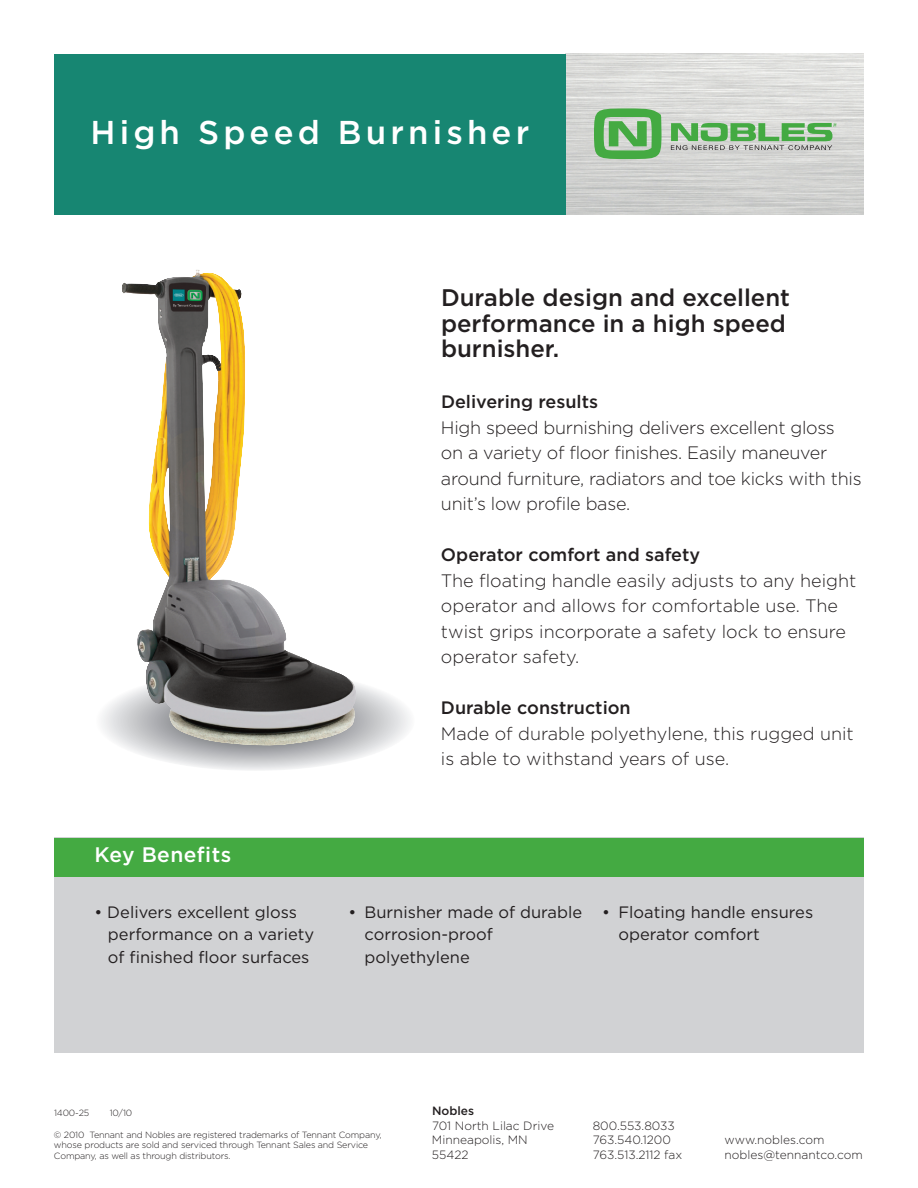
<style>
.page{position:relative;width:918px;height:1188px;background:#fff}
.page>*{position:absolute;margin:0;border:0;box-sizing:border-box;transform-origin:0 0}
.t1{font:500 33px "Gotham";letter-spacing:.125em;color:#fff}
.t2{font:500 24px/25.5px "Gotham";color:#231f20}
.t3{font:500 21px "Gotham";letter-spacing:.02em;color:#fff}
.t4{font:300 18px/25.5px "Gotham";letter-spacing:-.01em;color:#231f20}
.t5{font:500 18px "Gotham";color:#231f20}
.t6{font:16.5px/22.5px "Gotham";color:#231f20}
.t7{font:300 12px/14.4px "Gotham";color:#231f20}
.t8{font:500 12px "Gotham";color:#231f20}
.t9{font:300 9px/10.8px "Gotham";letter-spacing:-.015em;color:#231f20}
</style>
<div class="page">
<div style="left:54px;top:837px;width:810px;height:216px;background:#d1d2d4"></div>
<div style="left:54px;top:838px;width:810px;height:38px;background:#44aa42"></div>
<div style="left:54px;top:54px;width:512px;height:161px;background:#178672"></div>
<svg style="left:594px;top:108px;width:68px;height:51px;background:#73b871"></svg>
<svg style="left:671px;top:123px;width:166px;height:27px;background:#91bb8f"></svg>
<svg style="left:96px;top:670px;width:319px;height:101px"></svg>
<img style="left:121px;top:270px;width:236px;height:476px">
<h1 class="t1" style="left:91px;top:113px;width:440px">High Speed Burnisher</h1>
<p class="t3" style="left:94px;top:842px;width:138px">Key Benefits</p>
<h2 class="t2" style="left:441px;top:285px;width:351px">Durable design and excellent performance in a high speed burnisher.</h2>
<p class="t5" style="left:441px;top:392px;width:159px">Delivering results</p>
<p class="t4" style="left:441px;top:415px;width:422px">High speed burnishing delivers excellent gloss on a variety of floor finishes. Easily maneuver around furniture, radiators and toe kicks with this unit’s low profile base.</p>
<p class="t5" style="left:441px;top:545px;width:261px">Operator comfort and safety</p>
<p class="t4" style="left:441px;top:568px;width:417px">The floating handle easily adjusts to any height operator and allows for comfortable use. The twist grips incorporate a safety lock to ensure operator safety.</p>
<p class="t5" style="left:441px;top:698px;width:191px">Durable construction</p>
<p class="t4" style="left:441px;top:721px;width:414px">Made of durable polyethylene, this rugged unit is able to withstand years of use.</p>
<p class="t6" style="left:108px;top:901px;width:208px;text-indent:-13px">• Delivers excellent gloss performance on a variety of finished floor surfaces</p>
<p class="t6" style="left:365px;top:901px;width:219px;text-indent:-16px">• Burnisher made of durable corrosion-proof polyethylene</p>
<p class="t6" style="left:618px;top:901px;width:196px;text-indent:-16px">• Floating handle ensures operator comfort</p>
<p class="t9" style="left:54px;top:1107px;width:37px">1400-25</p>
<p class="t9" style="left:110px;top:1107px;width:24px">10/10</p>
<p class="t9" style="left:54px;top:1129px;width:329px">© 2010 Tennant and Nobles are registered trademarks of Tennant Company, whose products are sold and serviced through Tennant Sales and Service<br>Company, as well as through distributors.</p>
<p class="t8" style="left:432px;top:1104px;width:44px">Nobles</p>
<p class="t7" style="left:432px;top:1118px;width:124px">701 North Lilac Drive<br>Minneapolis, MN<br>55422</p>
<p class="t7" style="left:593px;top:1118px;width:91px">800.553.8033<br>763.540.1200<br>763.513.2112 fax</p>
<p class="t7" style="left:725px;top:1133px;width:140px">www.nobles.com nobles@tennantco.com</p>
</div>
